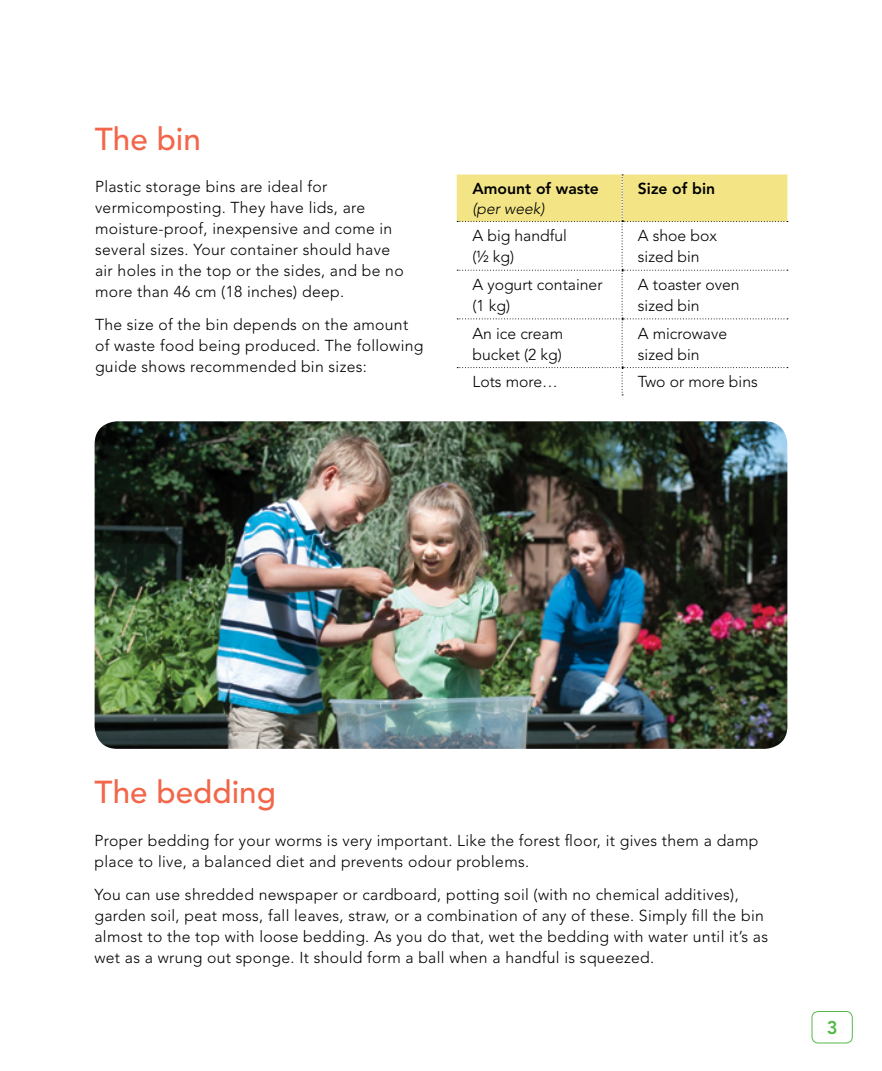
<style>
.page{position:relative;width:882px;height:1071px;background:#fff}
.page>*{position:absolute;margin:0;border:0;box-sizing:border-box;transform-origin:0 0}
.t1{font:500 31.5px "Avenir";color:#f26649}
.t2{font:800 18.38px "Avenir";color:#54b948}
.t3{font:300 15.75px/21px "Avenir";letter-spacing:.02em;color:#000}
.t4{font:300 15.75px/21px "Avenir";color:#000}
.t5{font:800 15.75px "Avenir";color:#000}
.t6{font:italic 300 15.75px "Avenir";color:#000}
</style>
<div class="page">
<div style="left:812px;top:1011px;width:41px;height:32px;border:1px solid #54b948;border-radius:6px"></div>
<img style="left:95px;top:421px;width:692px;height:328px">
<svg style="left:457px;top:174px;width:331px;height:221px"></svg>
<h1 class="t1" style="left:95px;top:121px;width:108px">The bin</h1>
<p class="t3" style="left:95px;top:176px;width:310px">Plastic storage bins are ideal for vermicomposting. They have lids, are moisture-proof, inexpensive and come in several sizes. Your container should have air holes in the top or the sides, and be no more than 46 cm (18 inches) deep.</p>
<p class="t3" style="left:95px;top:315px;width:330px">The size of the bin depends on the amount of waste food being produced. The following guide shows recommended bin sizes:</p>
<p class="t5" style="left:472px;top:180px;width:128px">Amount of waste</p>
<p class="t6" style="left:472px;top:199px;width:74px">(per week)</p>
<p class="t5" style="left:638px;top:180px;width:79px">Size of bin</p>
<p class="t4" style="left:472px;top:225px;width:96px">A big handful (½ kg)</p>
<p class="t4" style="left:638px;top:225px;width:81px">A shoe box sized bin</p>
<p class="t4" style="left:472px;top:274px;width:132px">A yogurt container (1 kg)</p>
<p class="t4" style="left:638px;top:274px;width:103px">A toaster oven sized bin</p>
<p class="t4" style="left:472px;top:323px;width:92px">An ice cream bucket (2 kg)</p>
<p class="t4" style="left:638px;top:323px;width:91px">A microwave sized bin</p>
<p class="t4" style="left:472px;top:372px;width:87px">Lots more…</p>
<p class="t4" style="left:638px;top:372px;width:121px">Two or more bins</p>
<h1 class="t1" style="left:95px;top:774px;width:183px">The bedding</h1>
<p class="t3" style="left:94px;top:830px;width:665px">Proper bedding for your worms is very important. Like the forest floor, it gives them a damp place to live, a balanced diet and prevents odour problems.</p>
<p class="t3" style="left:94px;top:884px;width:675px">You can use shredded newspaper or cardboard, potting soil (with no chemical additives), garden soil, peat moss, fall leaves, straw, or a combination of any of these. Simply fill the bin almost to the top with loose bedding. As you do that, wet the bedding with water until it’s as wet as a wrung out sponge. It should form a ball when a handful is squeezed.</p>
<p class="t2" style="left:827px;top:1017px;width:12px">3</p>
</div>
